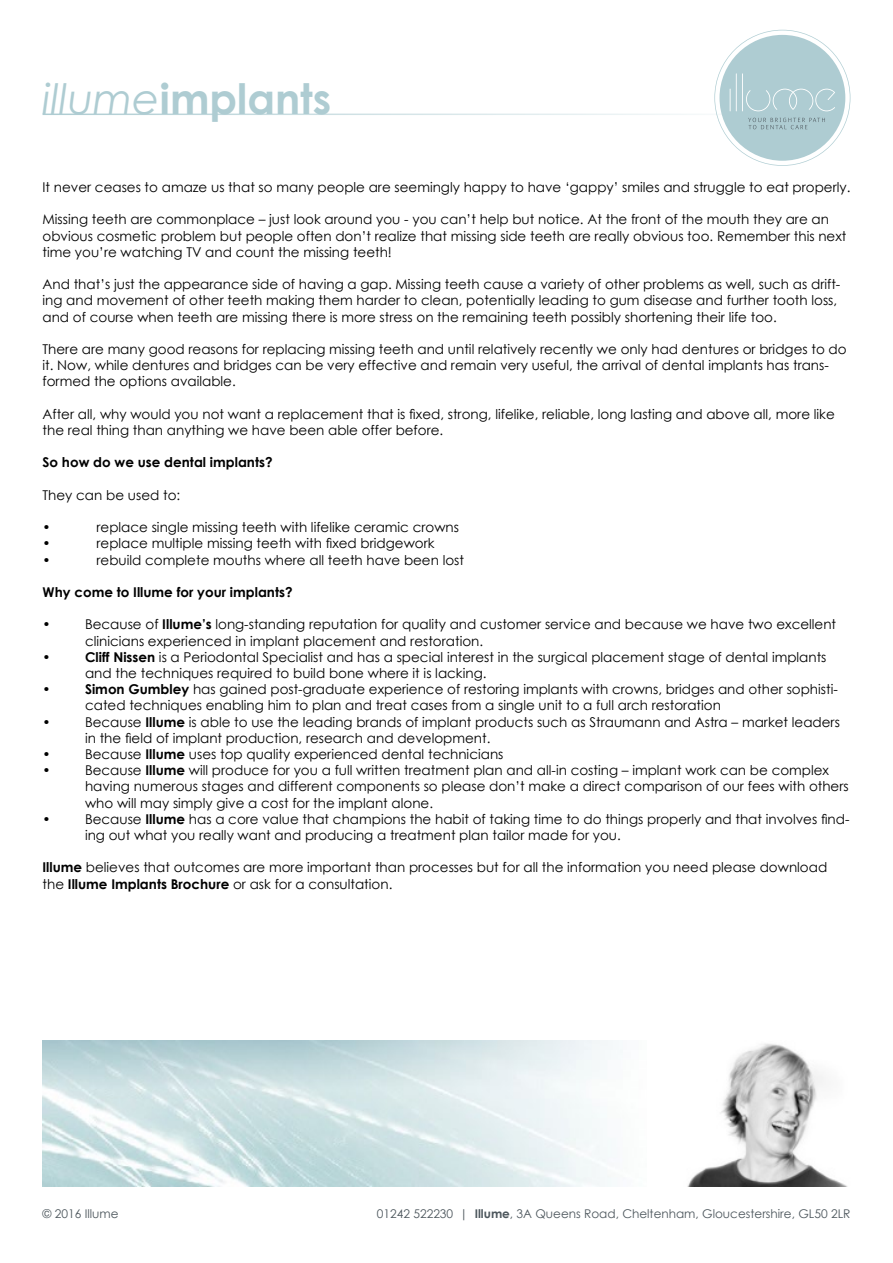
<style>
.page{position:relative;width:893px;height:1263px;background:#fff}
.page>*{position:absolute;margin:0;border:0;box-sizing:border-box;transform-origin:0 0}
.t1{font:700 42px "Century Gothic";color:#aeccd2}
.t2{font:13.5px/16.2px "Century Gothic";color:#000}
.t3{font:700 13.5px "Century Gothic";color:#000}
.t4{font:12px "Century Gothic";color:#4c565c}
.s1{font-weight:400;font-style:italic}
.s2{font-weight:700}
</style>
<div class="page">
<img style="left:43px;top:1040px;width:570px;height:147px">
<svg style="left:714px;top:30px;width:136px;height:136px"></svg>
<img style="left:687px;top:1043px;width:161px;height:144px">
<hr style="left:43px;top:114px;width:739px;height:1px;background:#aeccd2">
<h1 class="t1" style="left:43px;top:66px;width:290px"><span class="s1">illume</span>implants</h1>
<p class="t2" style="left:43px;top:179px;width:809px">It never ceases to amaze us that so many people are seemingly happy to have ‘gappy’ smiles and struggle to eat properly.</p>
<p class="t2" style="left:43px;top:211px;width:805px">Missing teeth are commonplace – just look around you - you can’t help but notice. At the front of the mouth they are an obvious cosmetic problem but people often don’t realize that missing side teeth are really obvious too. Remember this next time you’re watching TV and count the missing teeth!</p>
<p class="t2" style="left:43px;top:276px;width:799px">And that’s just the appearance side of having a gap. Missing teeth cause a variety of other problems as well, such as drift&shy;ing and movement of other teeth making them harder to clean, potentially leading to gum disease and further tooth loss, and of course when teeth are missing there is more stress on the remaining teeth possibly shortening their life too.</p>
<p class="t2" style="left:43px;top:341px;width:806px">There are many good reasons for replacing missing teeth and until relatively recently we only had dentures or bridges to do it. Now, while dentures and bridges can be very effective and remain very useful, the arrival of dental implants has trans&shy;formed the options available.</p>
<p class="t2" style="left:43px;top:406px;width:794px">After all, why would you not want a replacement that is fixed, strong, lifelike, reliable, long lasting and above all, more like the real thing than anything we have been able offer before.</p>
<p class="t3" style="left:43px;top:452px;width:232px">So how do we use dental implants?</p>
<p class="t2" style="left:43px;top:487px;width:139px">They can be used to:</p>
<p class="t2" style="left:43px;top:519px;width:10px">•</p>
<p class="t2" style="left:97px;top:519px;width:364px">replace single missing teeth with lifelike ceramic crowns</p>
<p class="t2" style="left:43px;top:535px;width:10px">•</p>
<p class="t2" style="left:97px;top:535px;width:340px">replace multiple missing teeth with fixed bridgework</p>
<p class="t2" style="left:43px;top:551px;width:10px">•</p>
<p class="t2" style="left:97px;top:551px;width:369px">rebuild complete mouths where all teeth have been lost</p>
<p class="t3" style="left:43px;top:582px;width:252px">Why come to Illume for your implants?</p>
<p class="t2" style="left:43px;top:616px;width:10px">•</p>
<p class="t2" style="left:85px;top:616px;width:753px">Because of <span class="s2">Illume’s</span> long-standing reputation for quality and customer service and because we have two excellent clinicians experienced in implant placement and restoration.</p>
<p class="t3" style="left:43px;top:647px;width:10px">•</p>
<p class="t2" style="left:85px;top:649px;width:743px"><span class="s2">Cliff Nissen</span> is a Periodontal Specialist and has a special interest in the surgical placement stage of dental implants and the techniques required to build bone where it is lacking.</p>
<p class="t3" style="left:43px;top:679px;width:10px">•</p>
<p class="t2" style="left:85px;top:681px;width:754px"><span class="s2">Simon Gumbley</span> has gained post-graduate experience of restoring implants with crowns, bridges and other sophisti&shy;cated techniques enabling him to plan and treat cases from a single unit to a full arch restoration</p>
<p class="t2" style="left:43px;top:713px;width:10px">•</p>
<p class="t2" style="left:85px;top:713px;width:756px">Because <span class="s2">Illume</span> is able to use the leading brands of implant products such as Straumann and Astra – market leaders in the field of implant production, research and development.</p>
<p class="t2" style="left:43px;top:746px;width:10px">•</p>
<p class="t2" style="left:85px;top:746px;width:420px">Because <span class="s2">Illume</span> uses top quality experienced dental technicians</p>
<p class="t2" style="left:43px;top:762px;width:10px">•</p>
<p class="t2" style="left:85px;top:762px;width:765px">Because <span class="s2">Illume</span> will produce for you a full written treatment plan and all-in costing – implant work can be complex having numerous stages and different components so please don’t make a direct comparison of our fees with others who will may simply give a cost for the implant alone.</p>
<p class="t2" style="left:43px;top:811px;width:10px">•</p>
<p class="t2" style="left:85px;top:811px;width:766px">Because <span class="s2">Illume</span> has a core value that champions the habit of taking time to do things properly and that involves find&shy;ing out what you really want and producing a treatment plan tailor made for you.</p>
<p class="t2" style="left:43px;top:859px;width:786px"><span class="s2">Illume</span> believes that outcomes are more important than processes but for all the information you need please download the <span class="s2">Illume Implants Brochure</span> or ask for a consultation.</p>
<p class="t4" style="left:43px;top:1205px;width:78px">© 2016 Illume</p>
<p class="t4" style="left:377px;top:1205px;width:475px">01242 522230 | <span class="s2">Illume</span>, 3A Queens Road, Cheltenham, Gloucestershire, GL50 2LR</p>
</div>
